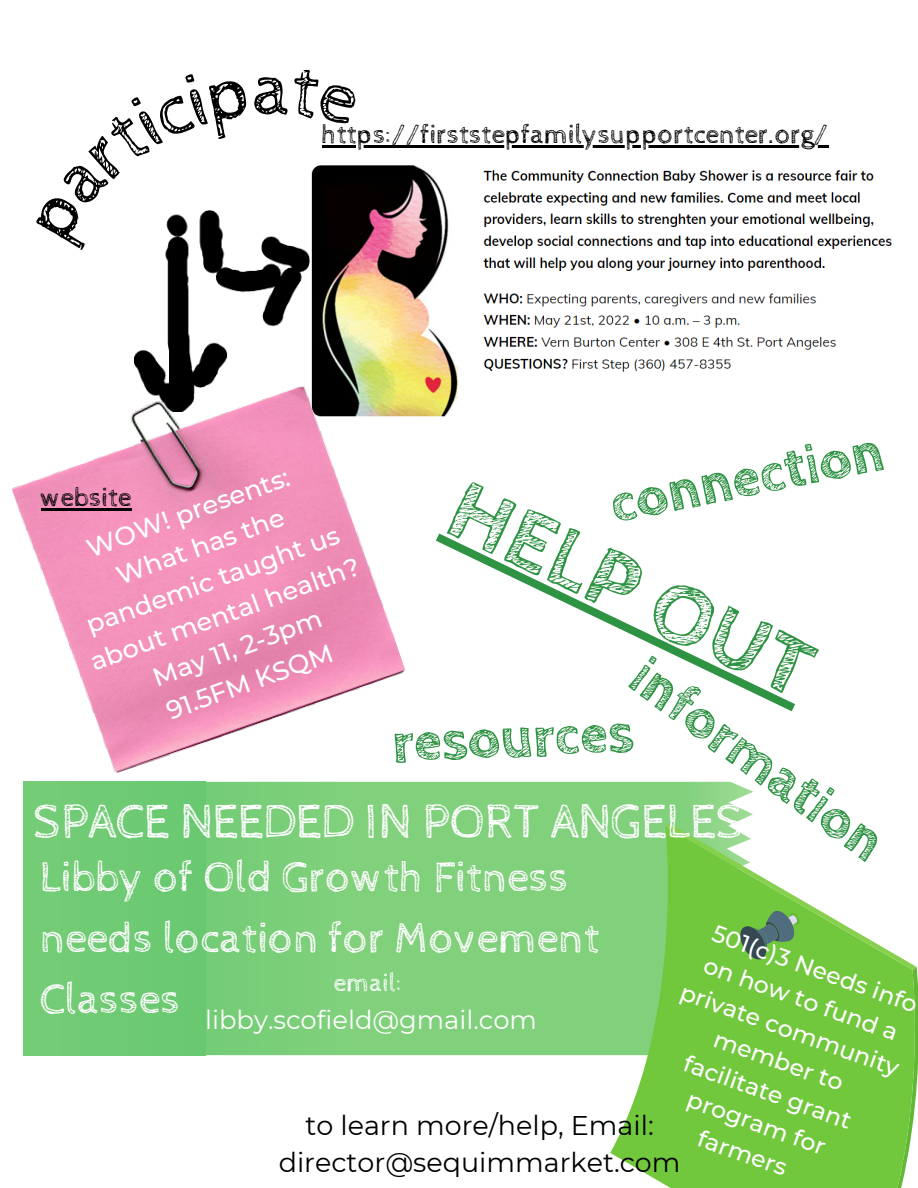
<style>
.page{position:relative;width:918px;height:1188px;background:#fff}
.page>*{position:absolute;margin:0;border:0;box-sizing:border-box;transform-origin:0 0}
.t1{font:700 89.4px "Cabin Sketch";color:#2f9344}
.t2{font:700 56.85px "Cabin Sketch";color:#2f9344}
.t3{font:49.05px "Cabin Sketch";color:#fff}
.t4{font:43.5px/60.8px "Cabin Sketch";color:#fff}
.t5{font:27px "Cabin Sketch";color:#000}
.t6{font:27px/37.2px "Montserrat";color:#000;text-align:center}
.t7{font:500 25.8px/36px "Montserrat";color:#fff;text-align:center}
.t8{font:25.8px "Montserrat";color:#fff}
.t9{font:25.8px "Cabin Sketch";color:#fff}
.t10{font:500 23.7px/33px "Montserrat";color:#fff;text-align:center}
</style>
<div class="page">
<img style="left:311px;top:147px;width:581px;height:270px">
<img style="left:12px;top:354px;width:395px;height:419px">
<svg style="left:206px;top:782px;width:547px;height:273px;fill:#80d07c"></svg>
<div style="left:24px;top:782px;width:182px;height:273px;background:#6fca74"></div>
<svg style="left:610px;top:826px;width:55px;height:359px;fill:#80d07c"></svg>
<svg style="left:665px;top:823px;width:253px;height:365px"></svg>
<img style="left:134px;top:251px;width:176px;height:161px">
<hr style="left:41px;top:508px;width:91px;height:2px;background:#000">
<svg style="left:436px;top:534px;width:359px;height:177px"></svg>
<hr style="left:322px;top:145px;width:507px;height:2px;background:#000">
<svg style="left:166px;top:145px;width:192px;height:106px"></svg>
<p class="t5" style="left:322px;top:119px;width:508px">https://firststepfamilysupportcenter.org/</p>
<p class="t2" style="left:605px;top:473px;width:279px;rotate:-11deg">connection</p>
<p class="t7" style="left:82px;top:532px;width:215px;rotate:-20deg">WOW! presents:</p>
<p class="t1" style="left:476px;top:458px;width:396px;rotate:26deg">HELP OUT</p>
<p class="t5" style="left:41px;top:482px;width:92px">website</p>
<p class="t7" style="left:60px;top:578px;width:286px;rotate:-20deg">What has the pandemic taught us about mental health?</p>
<p class="t7" style="left:148px;top:661px;width:179px;rotate:-20deg">May 11, 2-3pm</p>
<p class="t7" style="left:161px;top:695px;width:177px;rotate:-20deg">91.5FM KSQM</p>
<p class="t2" style="left:655px;top:645px;width:302px;rotate:36deg">information</p>
<p class="t2" style="left:391px;top:710px;width:244px;rotate:-2deg">resources</p>
<p class="t3" style="left:33px;top:794px;width:711px">SPACE NEEDED IN PORT ANGELES</p>
<p class="t4" style="left:40px;top:848px;width:530px">Libby of Old Growth Fitness</p>
<p class="t4" style="left:40px;top:909px;width:561px">needs location for Movement<br>Classes</p>
<p class="t10" style="left:710px;top:913px;width:232px;rotate:20deg">501(c)3 Needs info on how to fund a private community member to facilitate grant program for farmers</p>
<p class="t9" style="left:334px;top:969px;width:70px">email:</p>
<p class="t8" style="left:205px;top:1004px;width:333px">libby.scofield@gmail.com</p>
<p class="t6" style="left:279px;top:1106px;width:403px">to learn more/help, Email: director@sequimmarket.com</p>
</div>
